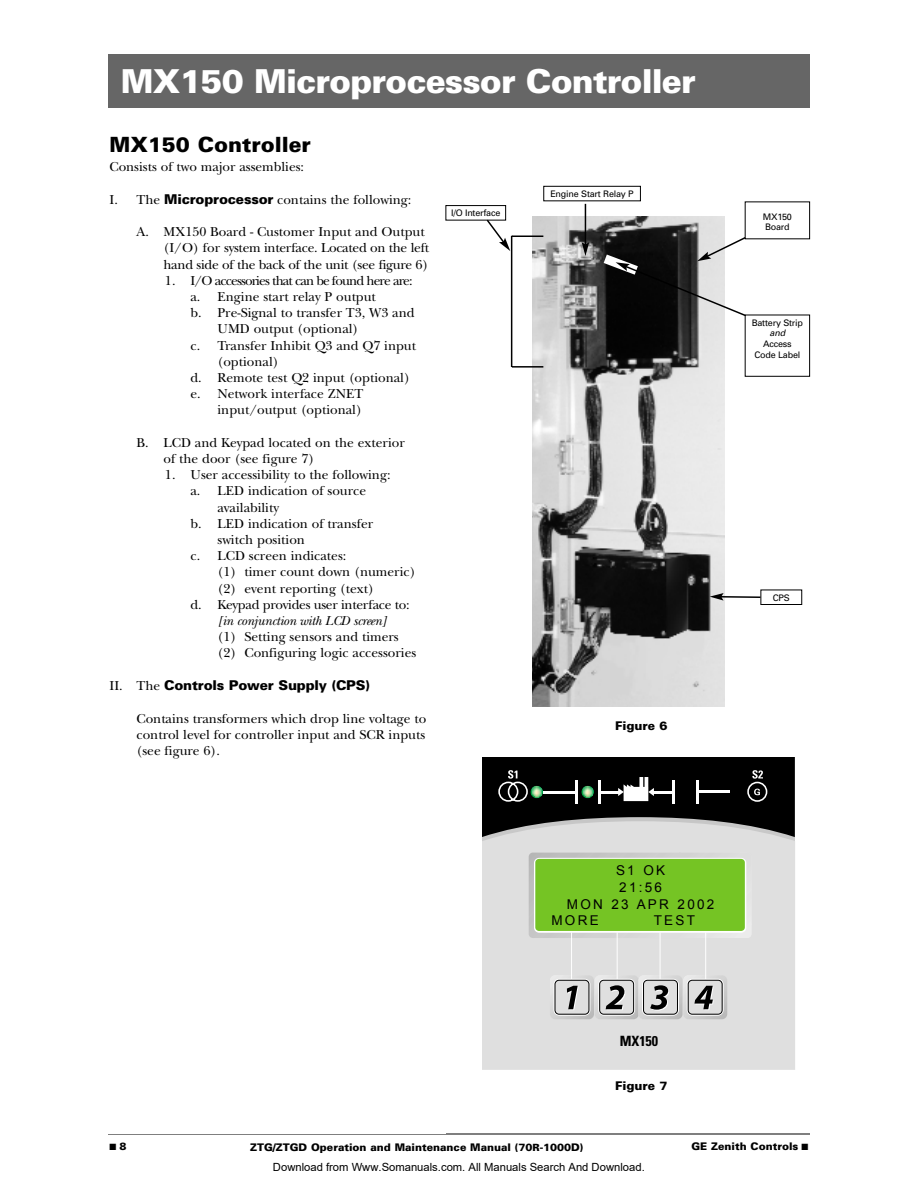
<style>
.page{position:relative;width:918px;height:1188px;background:#fff}
.page>*{position:absolute;margin:0;border:0;box-sizing:border-box;transform-origin:0 0}
.t1{font:900 33px "Univers";letter-spacing:-.025em;color:#fff}
.t2{font:900 21px "Univers";color:#000}
.t3{font:700 condensed 14.1px "Univers";color:#000}
.t4{font:13.5px/16.2px "New Baskerville";color:#000}
.t5{font:13.5px/16.2px "New Baskerville";letter-spacing:-.02em;color:#000}
.t6{font:13.5px "New Baskerville";letter-spacing:-.06em;color:#000}
.t7{font:900 13.5px "Univers";letter-spacing:-.015em;color:#000}
.t8{font:13.5px "Arial";letter-spacing:.165em;color:#000}
.t9{font:italic 13.5px "New Baskerville";letter-spacing:-.02em;color:#000}
.t10{font:900 12px "Univers";color:#000}
.t11{font:11.25px "Arial";color:#000}
.t12{font:900 10.5px "Univers";color:#000}
.t13{font:9px/10.8px "Univers";letter-spacing:-.02em;color:#000;text-align:center}
.t14{font:italic 9px "Univers";color:#000}
.s1{font-family:"Univers";font-weight:900}
.s2{font-family:"New Baskerville";font-weight:400}
.s3{font-size:10.05px}
</style>
<div class="page">
<hr style="left:108px;top:1134px;width:702px;height:1px;background:#000">
<div style="left:108px;top:54px;width:702px;height:54px;background:#666"></div>
<img style="left:532px;top:216px;width:193px;height:490px">
<hr style="left:512px;top:236px;width:31px;height:1px;background:#000">
<hr style="left:512px;top:366px;width:31px;height:2px;background:#000">
<hr style="left:511px;top:236px;width:1px;height:131px;background:#000">
<div style="left:446px;top:205px;width:60px;height:15px;border:1px solid #000"></div>
<div style="left:761px;top:590px;width:41px;height:15px;border:1px solid #000"></div>
<svg style="left:710px;top:593px;width:52px;height:8px"></svg>
<div style="left:543px;top:186px;width:98px;height:15px;border:1px solid #000"></div>
<hr style="left:585px;top:204px;width:1px;height:41px;background:#000">
<svg style="left:485px;top:218px;width:25px;height:33px"></svg>
<div style="left:745px;top:315px;width:65px;height:62px;border:1px solid #000"></div>
<svg style="left:582px;top:236px;width:165px;height:81px;background:#5d5d5d"></svg>
<svg style="left:483px;top:837px;width:312px;height:233px;background:#c4d4b3"></svg>
<svg style="left:483px;top:758px;width:312px;height:79px;background:#333433"></svg>
<h1 class="t1" style="left:121px;top:69px;width:577px">MX150 Microprocessor Controller</h1>
<h2 class="t2" style="left:110px;top:136px;width:203px">MX150 Controller</h2>
<p class="t4" style="left:110px;top:160px;width:196px">Consists of two major assemblies:</p>
<p class="t4" style="left:110px;top:193px;width:303px">I. The <span class="s1">Microprocessor</span> contains the following:</p>
<p class="t5" style="left:164px;top:225px;width:267px;text-indent:-27px">A. MX150 Board - Customer Input and Output (I/O) for system interface. Located on the left hand side of the back of the unit (see figure 6)</p>
<p class="t6" style="left:165px;top:276px;width:249px">1. I/O accessories that can be found here are:</p>
<p class="t4" style="left:191px;top:290px;width:187px">a. Engine start relay P output</p>
<p class="t4" style="left:191px;top:306px;width:226px">b. Pre-Signal to transfer T3, W3 and</p>
<p class="t4" style="left:218px;top:323px;width:143px">UMD output (optional)</p>
<p class="t4" style="left:191px;top:339px;width:227px">c. Transfer Inhibit Q3 and Q7 input</p>
<p class="t4" style="left:218px;top:355px;width:63px">(optional)</p>
<p class="t4" style="left:191px;top:371px;width:221px">d. Remote test Q2 input (optional)</p>
<p class="t4" style="left:191px;top:387px;width:174px">e. Network interface ZNET</p>
<p class="t4" style="left:218px;top:404px;width:146px">input/output (optional)</p>
<p class="t4" style="left:164px;top:436px;width:243px;text-indent:-27px">B. LCD and Keypad located on the exterior of the door (see figure 7)</p>
<p class="t4" style="left:165px;top:468px;width:227px">1. User accessibility to the following:</p>
<p class="t4" style="left:191px;top:485px;width:177px">a. LED indication of source</p>
<p class="t4" style="left:218px;top:501px;width:63px">availability</p>
<p class="t4" style="left:191px;top:517px;width:184px">b. LED indication of transfer</p>
<p class="t4" style="left:218px;top:533px;width:89px">switch position</p>
<p class="t4" style="left:191px;top:549px;width:157px">c. LCD screen indicates:</p>
<p class="t4" style="left:218px;top:566px;width:200px">(1) timer count down (numeric)</p>
<p class="t4" style="left:218px;top:582px;width:158px">(2) event reporting (text)</p>
<p class="t5" style="left:191px;top:598px;width:221px">d. Keypad provides user interface to:</p>
<p class="t9" style="left:218px;top:616px;width:171px">[in conjunction with LCD screen]</p>
<p class="t4" style="left:218px;top:630px;width:200px">(1) Setting sensors and timers (2) Configuring logic accessories</p>
<p class="t7" style="left:110px;top:681px;width:262px"><span class="s2">II. The</span> Controls Power Supply (CPS)</p>
<p class="t4" style="left:137px;top:712px;width:291px;text-align:justify">Contains transformers which drop line voltage to control level for controller input and SCR inputs (see figure 6).</p>
<p class="t13" style="left:550px;top:189px;width:85px">Engine Start Relay P</p>
<p class="t13" style="left:451px;top:208px;width:51px">I/O Interface</p>
<p class="t10" style="left:615px;top:721px;width:54px">Figure 6</p>
<p class="t13" style="left:763px;top:212px;width:31px;text-align:left">MX150<br>Board</p>
<p class="t13" style="left:752px;top:318px;width:53px">Battery Strip</p>
<p class="t14" style="left:770px;top:330px;width:17px">and</p>
<p class="t13" style="left:754px;top:339px;width:47px">Access<br>Code Label</p>
<p class="t13" style="left:773px;top:593px;width:19px">CPS</p>
<p class="t8" style="left:616px;top:863px;width:51px">S1 OK</p>
<p class="t8" style="left:619px;top:880px;width:44px">21:56</p>
<p class="t8" style="left:567px;top:896px;width:149px">MON 23 APR 2002</p>
<p class="t8" style="left:551px;top:913px;width:49px">MORE</p>
<p class="t8" style="left:654px;top:913px;width:43px">TEST</p>
<p class="t3" style="left:620px;top:1036px;width:40px">MX150</p>
<p class="t10" style="left:615px;top:1081px;width:54px">Figure 7</p>
<p class="t12" style="left:110px;top:1143px;width:19px">■ 8</p>
<p class="t12" style="left:250px;top:1143px;width:335px">ZTG/ZTGD Operation and Maintenance Manual (70<span class="s3">R</span>-1000D)</p>
<p class="t12" style="left:692px;top:1143px;width:118px">GE Zenith Controls ■</p>
<p class="t11" style="left:273px;top:1160px;width:373px">Download from Www.Somanuals.com. All Manuals Search And Download.</p>
</div>
